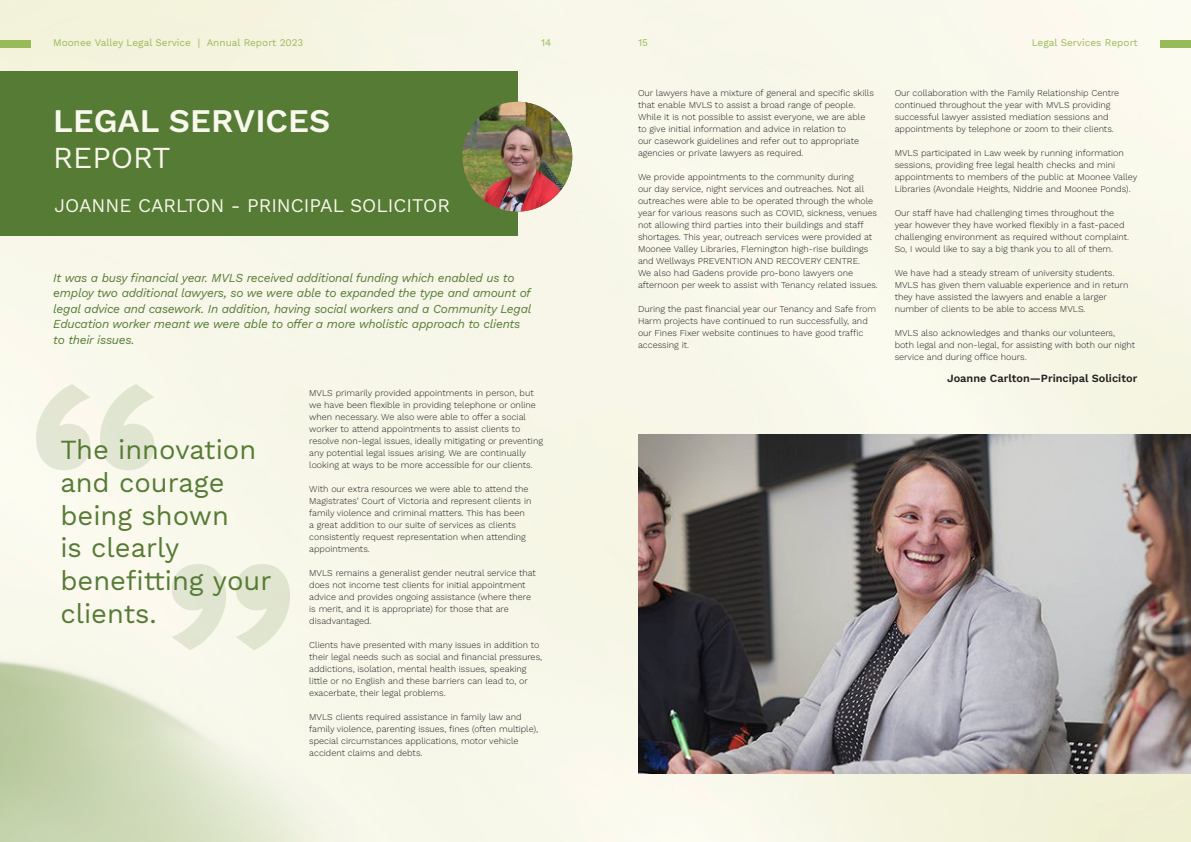
<style>
.page{position:relative;width:1191px;height:842px;background:#fff}
.page>*{position:absolute;margin:0;border:0;box-sizing:border-box;transform-origin:0 0}
.t1{font:600 33px "Work Sans";color:#f8f8ec}
.t2{font:30px "Work Sans";color:#f9f7eb}
.t3{font:27.2px/32.6px "Work Sans";color:#567b34}
.t4{font:19px "Work Sans";color:#f8f8ec}
.t5{font:italic 12px/15.6px "Work Sans";letter-spacing:-.02em;color:#567b34}
.t6{font:600 11px "Work Sans";color:#231f20}
.t7{font:10px "Work Sans";color:#98ba58}
.t8{font:300 9px/12px "Work Sans";color:#231f20}
</style>
<div class="page">
<img style="left:0;top:0;width:1191px;height:842px">
<div style="left:0;top:40px;width:31px;height:7px;background:#98ba58"></div>
<div style="left:1159px;top:40px;width:32px;height:7px;background:#98ba58"></div>
<div style="left:0;top:72px;width:517px;height:164px;background:#567b34"></div>
<img style="left:0;top:642px;width:354px;height:200px">
<img style="left:638px;top:434px;width:553px;height:339px">
<img style="left:462px;top:102px;width:110px;height:110px;border-radius:55px">
<svg style="left:36px;top:384px;width:118px;height:86px;background:#eaeddc"></svg>
<svg style="left:172px;top:564px;width:118px;height:86px;background:#e9ecda"></svg>
<p class="t7" style="left:53px;top:37px;width:252px">Moonee Valley Legal Service | Annual Report 2023</p>
<p class="t7" style="left:541px;top:37px;width:12px">14</p>
<p class="t7" style="left:638px;top:37px;width:11px">15</p>
<p class="t1" style="left:53px;top:96px;width:278px">LEGAL SERVICES</p>
<p class="t2" style="left:53px;top:141px;width:119px">REPORT</p>
<p class="t4" style="left:54px;top:194px;width:397px">JOANNE CARLTON - PRINCIPAL SOLICITOR</p>
<p class="t5" style="left:53px;top:269px;width:479px">It was a busy financial year. MVLS received additional funding which enabled us to employ two additional lawyers, so we were able to expanded the type and amount of legal advice and casework. In addition, having social workers and a Community Legal Education worker meant we were able to offer a more wholistic approach to clients to their issues.</p>
<p class="t3" style="left:60px;top:435px;width:197px">The innovation and courage being shown</p>
<p class="t3" style="left:60px;top:533px;width:213px">is clearly benefitting your clients.</p>
<p class="t8" style="left:309px;top:387px;width:235px">MVLS primarily provided appointments in person, but we have been flexible in providing telephone or online when necessary. We also were able to offer a social worker to attend appointments to assist clients to resolve non-legal issues, ideally mitigating or preventing any potential legal issues arising. We are continually looking at ways to be more accessible for our clients.</p>
<p class="t8" style="left:309px;top:483px;width:224px">With our extra resources we were able to attend the Magistrates’ Court of Victoria and represent clients in family violence and criminal matters. This has been a great addition to our suite of services as clients consistently request representation when attending appointments.</p>
<p class="t8" style="left:309px;top:567px;width:228px">MVLS remains a generalist gender neutral service that does not income test clients for initial appointment advice and provides ongoing assistance (where there is merit, and it is appropriate) for those that are disadvantaged.</p>
<p class="t8" style="left:309px;top:639px;width:234px">Clients have presented with many issues in addition to their legal needs such as social and financial pressures, addictions, isolation, mental health issues, speaking little or no English and these barriers can lead to, or exacerbate, their legal problems.</p>
<p class="t8" style="left:309px;top:711px;width:230px">MVLS clients required assistance in family law and family violence, parenting issues, fines (often multiple), special circumstances applications, motor vehicle accident claims and debts.</p>
<p class="t8" style="left:638px;top:87px;width:237px">Our lawyers have a mixture of general and specific skills that enable MVLS to assist a broad range of people.<br>While it is not possible to assist everyone, we are able to give initial information and advice in relation to<br>our casework guidelines and refer out to appropriate agencies or private lawyers as required.</p>
<p class="t8" style="left:638px;top:171px;width:241px">We provide appointments to the community during<br>our day service, night services and outreaches. Not all outreaches were able to be operated through the whole year for various reasons such as COVID, sickness, venues not allowing third parties into their buildings and staff shortages. This year, outreach services were provided at Moonee Valley Libraries, Flemington high-rise buildings and Wellways PREVENTION AND RECOVERY CENTRE.<br>We also had Gadens provide pro-bono lawyers one afternoon per week to assist with Tenancy related issues.</p>
<p class="t8" style="left:638px;top:303px;width:240px">During the past financial year our Tenancy and Safe from Harm projects have continued to run successfully, and our Fines Fixer website continues to have good traffic accessing it.</p>
<p class="t7" style="left:1031px;top:37px;width:107px">Legal Services Report</p>
<p class="t8" style="left:894px;top:87px;width:226px">Our collaboration with the Family Relationship Centre continued throughout the year with MVLS providing successful lawyer assisted mediation sessions and appointments by telephone or zoom to their clients.</p>
<p class="t8" style="left:894px;top:147px;width:244px">MVLS participated in Law week by running information sessions, providing free legal health checks and mini appointments to members of the public at Moonee Valley Libraries (Avondale Heights, Niddrie and Moonee Ponds).</p>
<p class="t8" style="left:894px;top:207px;width:236px">Our staff have had challenging times throughout the year however they have worked flexibly in a fast-paced challenging environment as required without complaint.<br>So, I would like to say a big thank you to all of them.</p>
<p class="t8" style="left:894px;top:267px;width:235px">We have had a steady stream of university students.<br>MVLS has given them valuable experience and in return they have assisted the lawyers and enable a larger number of clients to be able to access MVLS.</p>
<p class="t8" style="left:894px;top:327px;width:242px">MVLS also acknowledges and thanks our volunteers, both legal and non-legal, for assisting with both our night service and during office hours.</p>
<p class="t6" style="left:947px;top:370px;width:192px">Joanne Carlton—Principal Solicitor</p>
</div>
